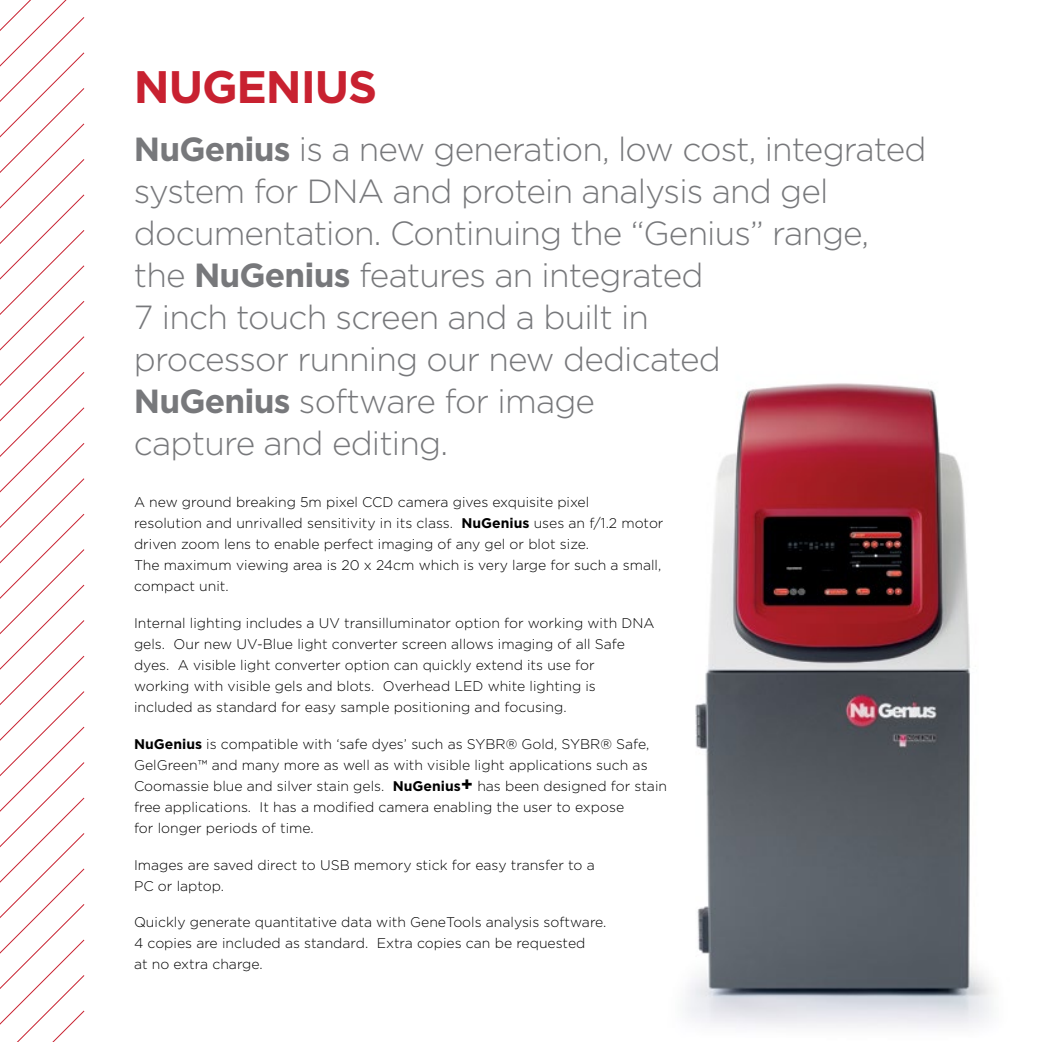
<style>
.page{position:relative;width:1042px;height:1042px;background:#fff}
.page>*{position:absolute;margin:0;border:0;box-sizing:border-box;transform-origin:0 0}
.t1{font:700 45.5px "Gotham";letter-spacing:-.025em;color:#c82130}
.t2{font:300 33.43px/42px "Gotham";letter-spacing:-.025em;color:#77787b}
.t3{font:300 14px/21px "Gotham";color:#000}
.s1{font-weight:700}
.s2{font-weight:700;font-size:19.25px}
</style>
<div class="page">
<img style="left:685px;top:383px;width:307px;height:645px">
<svg style="left:0;top:0;width:85px;height:1042px"></svg>
<h1 class="t1" style="left:134px;top:60px;width:245px">NUGENIUS</h1>
<p class="t2" style="left:134px;top:127px;width:794px"><span class="s1">NuGenius</span> is a new generation, low cost, integrated system for DNA and protein analysis and gel documentation. Continuing the “Genius” range, the <span class="s1">NuGenius</span> features an integrated<br>7 inch touch screen and a built in<br>processor running our new dedicated<br><span class="s1">NuGenius</span> software for image<br>capture and editing.</p>
<p class="t3" style="left:134px;top:492px;width:531px">A new ground breaking 5m pixel CCD camera gives exquisite pixel<br>resolution and unrivalled sensitivity in its class. <span class="s1">NuGenius</span> uses an f/1.2 motor driven zoom lens to enable perfect imaging of any gel or blot size.<br>The maximum viewing area is 20 x 24cm which is very large for such a small, compact unit.</p>
<p class="t3" style="left:134px;top:612px;width:522px">Internal lighting includes a UV transilluminator option for working with DNA gels. Our new UV-Blue light converter screen allows imaging of all Safe dyes. A visible light converter option can quickly extend its use for<br>working with visible gels and blots. Overhead LED white lighting is included as standard for easy sample positioning and focusing.</p>
<p class="t3" style="left:134px;top:733px;width:534px"><span class="s1">NuGenius</span> is compatible with ‘safe dyes’ such as SYBR® Gold, SYBR® Safe, GelGreen™ and many more as well as with visible light applications such as Coomassie blue and silver stain gels. <span class="s1">NuGenius</span><span class="s2">+</span> has been designed for stain free applications. It has a modified camera enabling the user to expose<br>for longer periods of time.</p>
<p class="t3" style="left:134px;top:854px;width:462px">Images are saved direct to USB memory stick for easy transfer to a<br>PC or laptop.</p>
<p class="t3" style="left:134px;top:912px;width:474px">Quickly generate quantitative data with GeneTools analysis software.<br>4 copies are included as standard. Extra copies can be requested<br>at no extra charge.</p>
</div>
